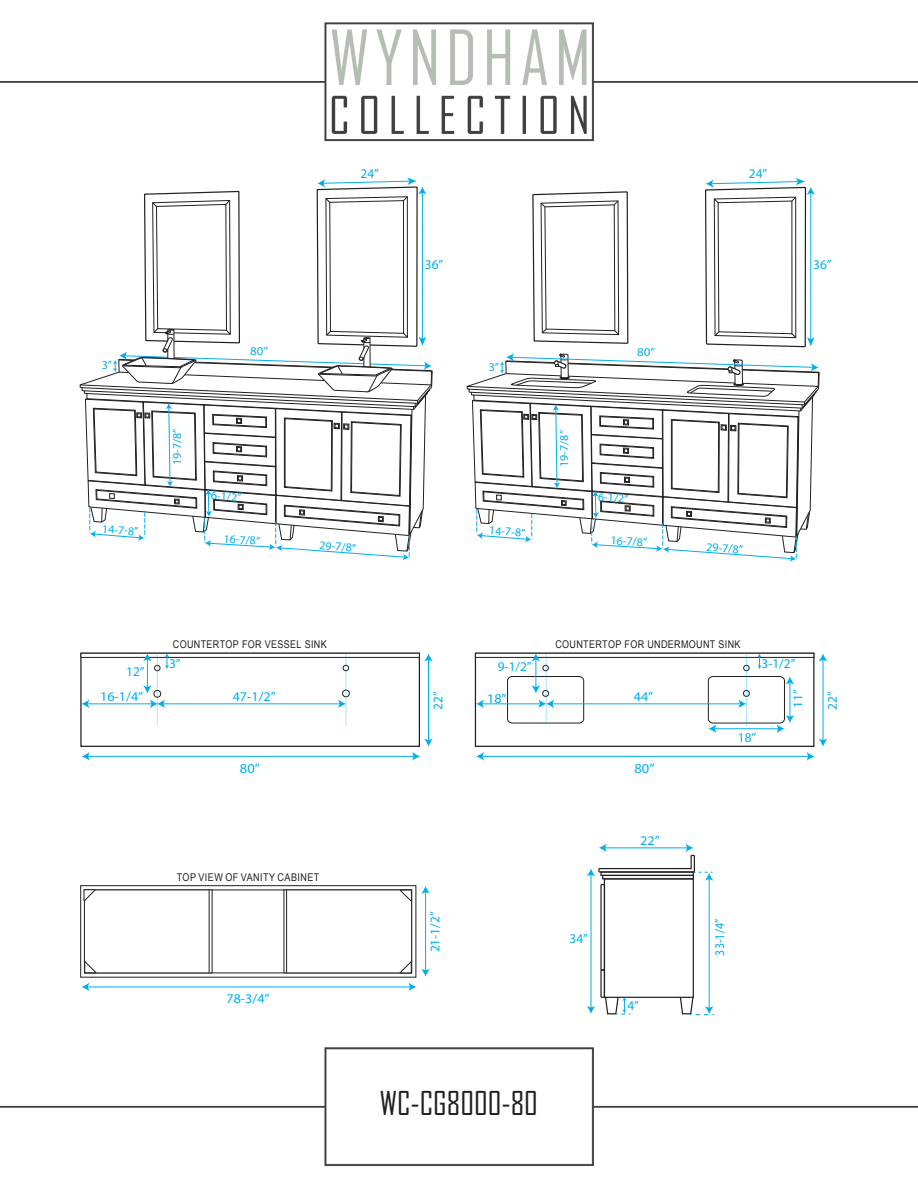
<style>
.page{position:relative;width:918px;height:1188px;background:#fff}
.page>*{position:absolute;margin:0;border:0;box-sizing:border-box;transform-origin:0 0}
.t1{font:31.5px "Agency FB";color:#231f20}
.t2{font:13.65px "Myriad Pro";color:#00aeef;scale:1.06 1}
.t3{font:13.35px/24.8px "Myriad Pro";color:#00aeef;text-align:right}
.t4{font:13.35px "Myriad Pro";color:#00aeef;scale:1.06 1}
.t5{font:13.35px "Myriad Pro";color:#00aeef;scale:.9 1}
.t6{font:12px "Myriad Pro";color:#00aeef}
.t7{font:10.65px "Arial";letter-spacing:.035em;color:#231f20;scale:.84 1}
.t8{font:10.65px "Arial";letter-spacing:.055em;color:#231f20;scale:.84 1}
</style>
<div class="page">
<img style="left:0;top:22px;width:918px;height:1144px">
<div style="left:8px;top:146px;width:902px;height:892px;background:#fff"></div>
<div style="left:605px;top:108px;width:297px;height:286px;background:#fff"></div>
<div style="left:475px;top:653px;width:339px;height:94px;background:#fff;border:1px solid #231f20"></div>
<svg style="left:475px;top:653px;width:339px;height:5px"></svg>
<div style="left:708px;top:676px;width:77px;height:47px;border:1px solid #231f20;border-radius:5px"></div>
<div style="left:743px;top:690px;width:7px;height:7px;border:1px solid #231f20;border-radius:50%"></div>
<svg style="left:743px;top:665px;width:6px;height:6px"></svg>
<div style="left:604px;top:878px;width:90px;height:120px;border:1px solid #231f20"></div>
<div style="left:600px;top:884px;width:5px;height:87px;border:1px solid #231f20"></div>
<div style="left:600px;top:969px;width:5px;height:29px;border:1px solid #231f20"></div>
<div style="left:507px;top:676px;width:77px;height:47px;border:1px solid #231f20;border-radius:5px"></div>
<hr style="left:714px;top:728px;width:65px;height:1px;background:#00aeef">
<svg style="left:708px;top:724px;width:8px;height:9px"></svg>
<hr style="left:482px;top:756px;width:327px;height:1px;background:#00aeef">
<svg style="left:476px;top:752px;width:8px;height:9px"></svg>
<hr style="left:789px;top:682px;width:1px;height:35px;background:#00aeef">
<svg style="left:777px;top:715px;width:17px;height:18px"></svg>
<svg style="left:786px;top:677px;width:8px;height:7px"></svg>
<hr style="left:823px;top:659px;width:1px;height:82px;background:#00aeef">
<svg style="left:807px;top:739px;width:20px;height:22px"></svg>
<svg style="left:819px;top:654px;width:8px;height:7px"></svg>
<svg style="left:757px;top:653px;width:5px;height:16px"></svg>
<hr style="left:591px;top:874px;width:1px;height:134px;background:#00aeef">
<svg style="left:587px;top:1006px;width:8px;height:8px"></svg>
<hr style="left:482px;top:703px;width:59px;height:1px;background:#00aeef">
<svg style="left:476px;top:699px;width:8px;height:9px"></svg>
<hr style="left:546px;top:654px;width:1px;height:69px;background:#00aeef">
<hr style="left:709px;top:878px;width:1px;height:131px;background:#00aeef">
<svg style="left:587px;top:844px;width:127px;height:37px"></svg>
<svg style="left:679px;top:996px;width:35px;height:19px"></svg>
<hr style="left:425px;top:891px;width:1px;height:80px;background:#00aeef">
<svg style="left:421px;top:969px;width:9px;height:8px"></svg>
<svg style="left:421px;top:886px;width:9px;height:8px"></svg>
<svg style="left:604px;top:996px;width:27px;height:19px"></svg>
<svg style="left:80px;top:885px;width:336px;height:93px"></svg>
<div style="left:85px;top:889px;width:327px;height:84px;background:#fff"></div>
<div style="left:284px;top:889px;width:128px;height:84px;background:#fff;border:1px solid #231f20"></div>
<div style="left:84px;top:889px;width:129px;height:84px;background:#fff;border:1px solid #231f20"></div>
<hr style="left:209px;top:890px;width:1px;height:83px;background:#231f20">
<hr style="left:286px;top:890px;width:1px;height:83px;background:#231f20">
<svg style="left:84px;top:960px;width:13px;height:14px"></svg>
<svg style="left:399px;top:960px;width:13px;height:14px"></svg>
<svg style="left:399px;top:889px;width:14px;height:14px"></svg>
<svg style="left:83px;top:888px;width:14px;height:14px"></svg>
<hr style="left:87px;top:986px;width:324px;height:1px;background:#00aeef">
<svg style="left:408px;top:983px;width:8px;height:8px"></svg>
<svg style="left:82px;top:983px;width:7px;height:8px"></svg>
<div style="left:80px;top:653px;width:340px;height:94px;background:#fff;border:1px solid #231f20"></div>
<svg style="left:81px;top:653px;width:339px;height:5px"></svg>
<div style="left:342px;top:690px;width:8px;height:7px;border:1px solid #231f20;border-radius:50%"></div>
<svg style="left:343px;top:665px;width:6px;height:6px"></svg>
<hr style="left:87px;top:756px;width:327px;height:1px;background:#00aeef">
<svg style="left:82px;top:752px;width:8px;height:9px"></svg>
<hr style="left:428px;top:659px;width:1px;height:82px;background:#00aeef">
<svg style="left:412px;top:739px;width:21px;height:22px"></svg>
<svg style="left:424px;top:654px;width:9px;height:7px"></svg>
<hr style="left:87px;top:703px;width:65px;height:1px;background:#00aeef">
<svg style="left:81px;top:699px;width:8px;height:9px"></svg>
<div style="left:154px;top:690px;width:7px;height:7px;background:#f7fcfe;border-radius:50%"></div>
<div style="left:154px;top:690px;width:7px;height:8px;border:1px solid #231f20;border-radius:50%"></div>
<svg style="left:143px;top:653px;width:26px;height:40px"></svg>
<hr style="left:157px;top:653px;width:1px;height:72px;background:#00aeef">
<hr style="left:345px;top:653px;width:1px;height:73px;background:#00aeef">
<hr style="left:746px;top:653px;width:1px;height:73px;background:#00aeef">
<hr style="left:163px;top:703px;width:177px;height:1px;background:#00aeef">
<svg style="left:338px;top:699px;width:8px;height:9px"></svg>
<svg style="left:150px;top:699px;width:15px;height:9px"></svg>
<hr style="left:552px;top:703px;width:189px;height:1px;background:#00aeef">
<svg style="left:738px;top:690px;width:11px;height:18px"></svg>
<svg style="left:531px;top:653px;width:23px;height:55px"></svg>
<svg style="left:80px;top:178px;width:353px;height:382px"></svg>
<svg style="left:467px;top:178px;width:353px;height:384px"></svg>
<p class="t3" style="left:361px;top:161px;width:20px">24”</p>
<p class="t3" style="left:425px;top:252px;width:20px">36”</p>
<p class="t3" style="left:749px;top:161px;width:20px">24”</p>
<p class="t3" style="left:813px;top:252px;width:20px">36”</p>
<p class="t6" style="left:102px;top:358px;width:12px">3”</p>
<p class="t6" style="left:103px;top:521px;width:38px;rotate:4deg">14-7-8”</p>
<p class="t6" style="left:170px;top:465px;width:38px;rotate:-90deg">19-7/8”</p>
<p class="t6" style="left:212px;top:488px;width:32px;rotate:4deg">6-1/2”</p>
<p class="t6" style="left:224px;top:531px;width:38px;rotate:3deg">16-7/8”</p>
<p class="t6" style="left:320px;top:538px;width:38px;rotate:4deg">29-7/8”</p>
<p class="t6" style="left:489px;top:359px;width:12px">3”</p>
<p class="t6" style="left:490px;top:523px;width:38px;rotate:4deg">14-7-8”</p>
<p class="t6" style="left:557px;top:467px;width:38px;rotate:-90deg">19-7/8”</p>
<p class="t6" style="left:599px;top:489px;width:32px;rotate:4deg">6-1/2”</p>
<p class="t6" style="left:611px;top:533px;width:38px;rotate:3deg">16-7/8”</p>
<p class="t6" style="left:707px;top:539px;width:38px;rotate:4deg">29-7/8”</p>
<p class="t3" style="left:100px;top:659px;width:46px">12”<br>16-1/4”</p>
<p class="t7" style="left:173px;top:637px;width:185px">COUNTERTOP FOR VESSEL SINK</p>
<p class="t7" style="left:555px;top:637px;width:222px">COUNTERTOP FOR UNDERMOUNT SINK</p>
<p class="t3" style="left:169px;top:651px;width:13px">3”</p>
<p class="t3" style="left:498px;top:654px;width:35px">9-1/2”</p>
<p class="t3" style="left:762px;top:651px;width:35px">3-1/2”</p>
<p class="t3" style="left:425px;top:710px;width:20px;rotate:-90deg">22”</p>
<p class="t4" style="left:233px;top:688px;width:42px">47-1/2”</p>
<p class="t4" style="left:634px;top:688px;width:20px">44”</p>
<p class="t4" style="left:487px;top:690px;width:20px">18”</p>
<p class="t3" style="left:786px;top:708px;width:20px;rotate:-90deg">11”</p>
<p class="t2" style="left:240px;top:760px;width:20px">80”</p>
<p class="t2" style="left:634px;top:760px;width:20px">80”</p>
<p class="t3" style="left:738px;top:724px;width:20px">18”</p>
<p class="t3" style="left:820px;top:710px;width:20px;rotate:-90deg">22”</p>
<p class="t8" style="left:177px;top:870px;width:171px">TOP VIEW OF VANITY CABINET</p>
<p class="t4" style="left:227px;top:991px;width:42px">78-3/4”</p>
<p class="t4" style="left:640px;top:832px;width:20px">22”</p>
<p class="t3" style="left:422px;top:952px;width:42px;rotate:-90deg">21-1/2”</p>
<p class="t5" style="left:711px;top:956px;width:42px;rotate:-90deg">33-1/4”</p>
<p class="t3" style="left:570px;top:926px;width:20px">34”</p>
<p class="t3" style="left:627px;top:992px;width:13px">4”</p>
<h1 class="t1" style="left:380px;top:1084px;width:160px">WC-CG8000-80</h1>
</div>
